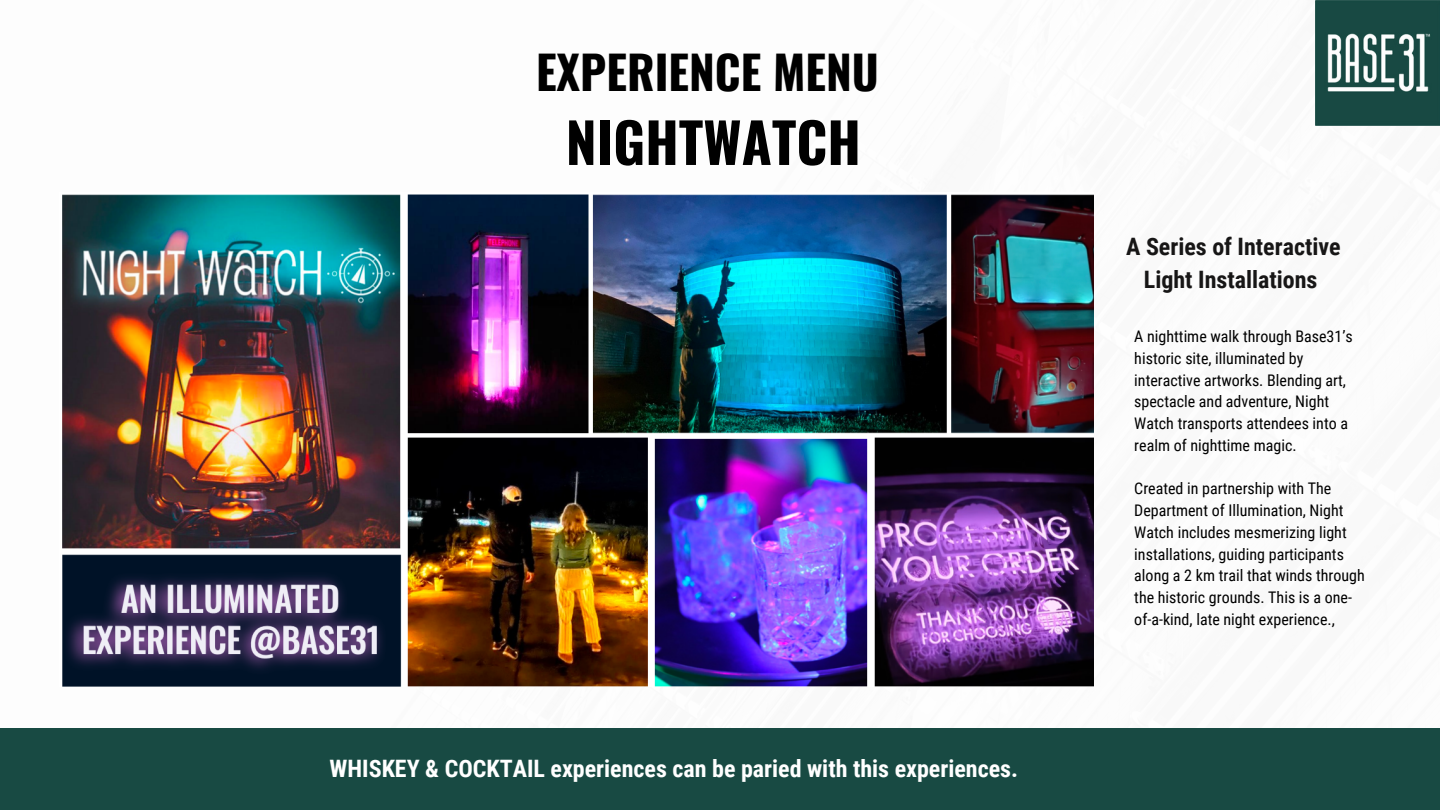
<style>
.page{position:relative;width:1440px;height:810px;background:#fff}
.page>*{position:absolute;margin:0;border:0;box-sizing:border-box;transform-origin:0 0}
.t1{font:700 55px "Oswald";color:#000}
.t2{font:700 46px "Oswald";color:#000}
.t3{font:700 24px "Roboto Condensed";color:#fff}
.t4{font:700 24px/33px "Roboto Condensed";color:#171616;text-align:center}
.t5{font:16px/21.8px "Roboto Condensed";color:#000}
</style>
<div class="page">
<img style="left:1315px;top:0;width:125px;height:125px">
<div style="left:0;top:729px;width:1440px;height:81px;background:#184a43"></div>
<img style="left:62px;top:194px;width:1032px;height:492px">
<p class="t2" style="left:536px;top:37px;width:344px">EXPERIENCE MENU</p>
<p class="t1" style="left:566px;top:99px;width:297px">NIGHTWATCH</p>
<p class="t3" style="left:330px;top:754px;width:690px">WHISKEY &amp; COCKTAIL experiences can be paried with this experiences.</p>
<p class="t4" style="left:1126px;top:230px;width:216px">A Series of Interactive<br>Light Installations</p>
<p class="t5" style="left:1134px;top:326px;width:220px">A nighttime walk through Base31’s historic site, illuminated by interactive artworks. Blending art, spectacle and adventure, Night<br>Watch transports attendees into a realm of nighttime magic.</p>
<p class="t5" style="left:1134px;top:478px;width:232px">Created in partnership with The Department of Illumination, Night Watch includes mesmerizing light installations, guiding participants along a 2 km trail that winds through the historic grounds. This is a one&shy;of-a-kind, late night experience.,</p>
</div>
